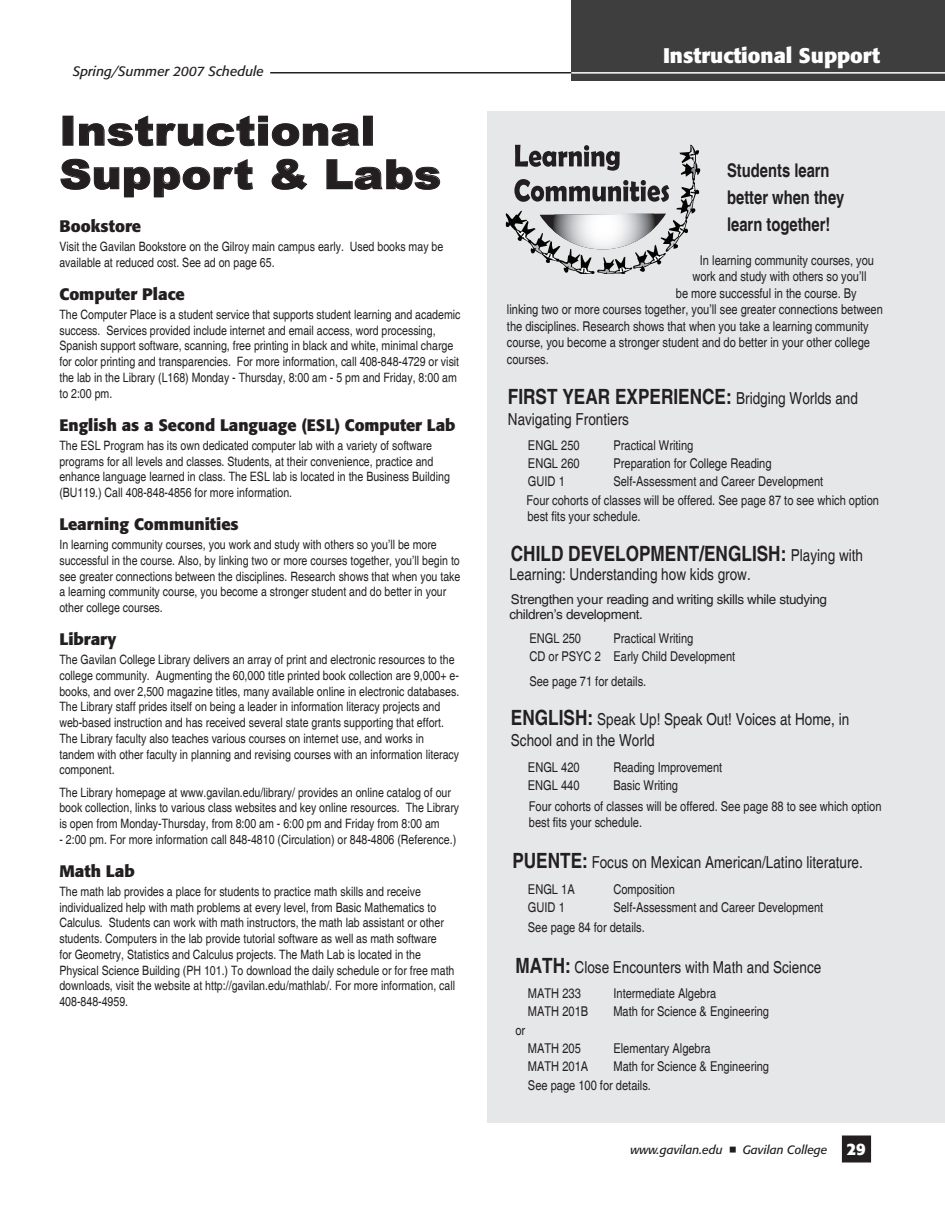
<style>
.page{position:relative;width:945px;height:1215px;background:#fff}
.page>*{position:absolute;margin:0;border:0;box-sizing:border-box;transform-origin:0 0}
.t1{font:900 40.5px/43.5px "Arial";letter-spacing:.005em;color:#231f20;scale:1.1 1}
.t2{font:700 condensed 21px "Helvetica";color:#231f20}
.t3{font:700 21px "Formata";color:#fff}
.t4{font:700 condensed 18.9px/27px "Helvetica";color:#231f20;scale:.95 1}
.t5{font:condensed 16.5px/21px "Helvetica";color:#231f20}
.t6{font:700 16.5px "Formata";color:#231f20}
.t7{font:condensed 13.5px/18.9px "Helvetica";color:#231f20}
.t8{font:condensed 13.5px/15px "Helvetica";letter-spacing:-.02em;color:#231f20;scale:1.21 1}
.t9{font:italic 13.5px "Formata";color:#231f20}
.t10{font:condensed 12.9px/15.8px "Helvetica";color:#231f20}
.t11{font:italic 12px "Formata";color:#231f20}
.s1{font-weight:700;font-size:21px}
.s2{font-weight:400;font-size:16.5px}
.s3{font-weight:700;font-style:normal;font-size:16.5px;color:#fff}
</style>
<div class="page">
<div style="left:843px;top:1137px;width:27px;height:24px;background:#231f20"></div>
<div style="left:842px;top:1136px;width:29px;height:26px;border:3px solid #231f20"></div>
<svg style="left:730px;top:1147px;width:6px;height:6px"></svg>
<hr style="left:270px;top:72px;width:675px;height:1px;background:#231f20">
<div style="left:571px;top:0;width:374px;height:81px;background:#3e3e3f"></div>
<hr style="left:571px;top:72px;width:374px;height:2px;background:#fff">
<div style="left:488px;top:111px;width:457px;height:1011px;background:#e6e7e9"></div>
<div style="left:63px;top:116px;width:10px;height:30px;border:1px solid #231f20"></div>
<svg style="left:79px;top:115px;width:281px;height:31px"></svg>
<div style="left:363px;top:116px;width:10px;height:30px;border:1px solid #231f20"></div>
<svg style="left:60px;top:159px;width:193px;height:38px"></svg>
<svg style="left:271px;top:159px;width:37px;height:31px"></svg>
<svg style="left:326px;top:159px;width:114px;height:31px"></svg>
<svg style="left:506px;top:145px;width:194px;height:129px"></svg>
<p class="t9" style="left:73px;top:63px;width:193px">Spring/Summer 2007 Schedule</p>
<p class="t1" style="left:59px;top:108px;width:349px">Instructional<br>Support &amp; Labs</p>
<p class="t6" style="left:59px;top:216px;width:83px">Bookstore</p>
<p class="t10" style="left:59px;top:239px;width:385px">Visit the Gavilan Bookstore on the Gilroy main campus early. Used books may be available at reduced cost. See ad on page 65.</p>
<p class="t6" style="left:59px;top:284px;width:127px">Computer Place</p>
<p class="t10" style="left:59px;top:307px;width:403px">The Computer Place is a student service that supports student learning and academic success. Services provided include internet and email access, word processing, Spanish support software, scanning, free printing in black and white, minimal charge for color printing and transparencies. For more information, call 408-848-4729 or visit the lab in the Library (L168) Monday - Thursday, 8:00 am - 5 pm and Friday, 8:00 am to 2:00 pm.</p>
<p class="t6" style="left:59px;top:415px;width:398px">English as a Second Language (ESL) Computer Lab</p>
<p class="t10" style="left:59px;top:437px;width:392px">The ESL Program has its own dedicated computer lab with a variety of software programs for all levels and classes. Students, at their convenience, practice and enhance language learned in class. The ESL lab is located in the Business Building (BU119.) Call 408-848-4856 for more information.</p>
<p class="t6" style="left:59px;top:514px;width:181px">Learning Communities</p>
<p class="t10" style="left:59px;top:537px;width:403px">In learning community courses, you work and study with others so you’ll be more successful in the course. Also, by linking two or more courses together, you’ll begin to see greater connections between the disciplines. Research shows that when you take a learning community course, you become a stronger student and do better in your other college courses.</p>
<p class="t6" style="left:59px;top:629px;width:59px">Library</p>
<p class="t10" style="left:59px;top:652px;width:401px">The Gavilan College Library delivers an array of print and electronic resources to the college community. Augmenting the 60,000 title printed book collection are 9,000+ e&shy;books, and over 2,500 magazine titles, many available online in electronic databases.<br>The Library staff prides itself on being a leader in information literacy projects and web-based instruction and has received several state grants supporting that effort.<br>The Library faculty also teaches various courses on internet use, and works in tandem with other faculty in planning and revising courses with an information literacy component.</p>
<p class="t10" style="left:59px;top:784px;width:401px">The Library homepage at www.gavilan.edu/library/ provides an online catalog of our book collection, links to various class websites and key online resources. The Library is open from Monday-Thursday, from 8:00 am - 6:00 pm and Friday from 8:00 am</p>
<p class="t10" style="left:59px;top:832px;width:398px">- 2:00 pm. For more information call 848-4810 (Circulation) or 848-4806 (Reference.)</p>
<p class="t6" style="left:59px;top:861px;width:77px">Math Lab</p>
<p class="t10" style="left:59px;top:884px;width:397px">The math lab provides a place for students to practice math skills and receive individualized help with math problems at every level, from Basic Mathematics to Calculus. Students can work with math instructors, the math lab assistant or other students. Computers in the lab provide tutorial software as well as math software<br>for Geometry, Statistics and Calculus projects. The Math Lab is located in the Physical Science Building (PH 101.) To download the daily schedule or for free math downloads, visit the website at http://gavilan.edu/mathlab/. For more information, call 408-848-4959.</p>
<p class="t3" style="left:663px;top:42px;width:219px">Instructional Support</p>
<p class="t4" style="left:727px;top:157px;width:125px">Students learn better when they learn together!</p>
<p class="t7" style="left:700px;top:251px;width:176px">In learning community courses, you</p>
<p class="t7" style="left:692px;top:267px;width:176px">work and study with others so you’ll</p>
<p class="t7" style="left:676px;top:284px;width:182px">be more successful in the course. By</p>
<p class="t7" style="left:507px;top:300px;width:377px">linking two or more courses together, you’ll see greater connections between</p>
<p class="t7" style="left:507px;top:317px;width:363px">the disciplines. Research shows that when you take a learning community</p>
<p class="t7" style="left:507px;top:333px;width:365px">course, you become a stronger student and do better in your other college</p>
<p class="t7" style="left:507px;top:350px;width:43px">courses.</p>
<p class="t2" style="left:508px;top:383px;width:21px">First</p>
<p class="t2" style="left:562px;top:383px;width:24px">Year</p>
<p class="t2" style="left:615px;top:383px;width:24px">Experience</p>
<p class="t5" style="left:726px;top:387px;width:133px"><span class="s1">:</span> Bridging Worlds and</p>
<p class="t5" style="left:508px;top:408px;width:123px">Navigating Frontiers</p>
<p class="t7" style="left:528px;top:436px;width:53px">ENGL 250</p>
<p class="t7" style="left:613px;top:436px;width:81px">Practical Writing</p>
<p class="t7" style="left:528px;top:454px;width:53px">ENGL 260</p>
<p class="t7" style="left:613px;top:454px;width:160px">Preparation for College Reading</p>
<p class="t7" style="left:528px;top:472px;width:38px">GUID 1</p>
<p class="t7" style="left:526px;top:472px;width:354px;text-indent:87px">Self-Assessment and Career Development<br>Four cohorts of classes will be offered. See page 87 to see which option</p>
<p class="t7" style="left:527px;top:507px;width:115px">best fits your schedule.</p>
<p class="t2" style="left:511px;top:541px;width:354px">CHILD DEVELOPMENT/ENGLISH: <span class="s2">Playing with</span></p>
<p class="t5" style="left:509px;top:564px;width:243px">Learning: Understanding how kids grow.</p>
<p class="t8" style="left:509px;top:592px;width:264px">Strengthen your reading and writing skills while studying children’s development.</p>
<p class="t7" style="left:529px;top:629px;width:53px">ENGL 250</p>
<p class="t7" style="left:529px;top:630px;width:207px;line-height:18.1px;text-indent:84px">Practical Writing<br>CD or PSYC 2 Early Child Development</p>
<p class="t7" style="left:529px;top:672px;width:118px">See page 71 for details.</p>
<p class="t5" style="left:511px;top:709px;width:340px"><span class="s1">ENGLISH:</span> Speak Up! Speak Out! Voices at Home, in<br>School and in the World</p>
<p class="t7" style="left:528px;top:758px;width:53px">ENGL 420</p>
<p class="t7" style="left:613px;top:758px;width:110px">Reading Improvement</p>
<p class="t7" style="left:528px;top:776px;width:53px">ENGL 440</p>
<p class="t7" style="left:529px;top:775px;width:354px;line-height:21.1px;text-indent:85px">Basic Writing<br>Four cohorts of classes will be offered. See page 88 to see which option</p>
<p class="t7" style="left:529px;top:813px;width:115px">best fits your schedule.</p>
<p class="t5" style="left:512px;top:852px;width:352px"><span class="s1">PUENTE:</span> Focus on Mexican American/Latino literature.</p>
<p class="t7" style="left:528px;top:880px;width:48px">ENGL 1A</p>
<p class="t7" style="left:613px;top:880px;width:63px">Composition</p>
<p class="t7" style="left:528px;top:898px;width:38px">GUID 1</p>
<p class="t7" style="left:528px;top:897px;width:297px;line-height:19.6px;text-indent:86px">Self-Assessment and Career Development<br>See page 84 for details.</p>
<p class="t5" style="left:515px;top:957px;width:307px"><span class="s1">MATH:</span> Close Encounters with Math and Science</p>
<p class="t7" style="left:528px;top:984px;width:54px">MATH 233</p>
<p class="t7" style="left:613px;top:984px;width:104px">Intermediate Algebra</p>
<p class="t7" style="left:528px;top:1002px;width:62px">MATH 201B</p>
<p class="t7" style="left:613px;top:1002px;width:157px">Math for Science &amp; Engineering</p>
<p class="t7" style="left:515px;top:1021px;width:11px">or</p>
<p class="t7" style="left:528px;top:1039px;width:54px">MATH 205</p>
<p class="t7" style="left:613px;top:1039px;width:99px">Elementary Algebra</p>
<p class="t7" style="left:528px;top:1057px;width:62px">MATH 201A</p>
<p class="t7" style="left:528px;top:1057px;width:243px;text-indent:85px">Math for Science &amp; Engineering<br>See page 100 for details.</p>
<p class="t11" style="left:630px;top:1143px;width:94px">www.gavilan.edu</p>
<p class="t11" style="left:743px;top:1143px;width:125px">Gavilan College <span class="s3">29</span></p>
</div>
